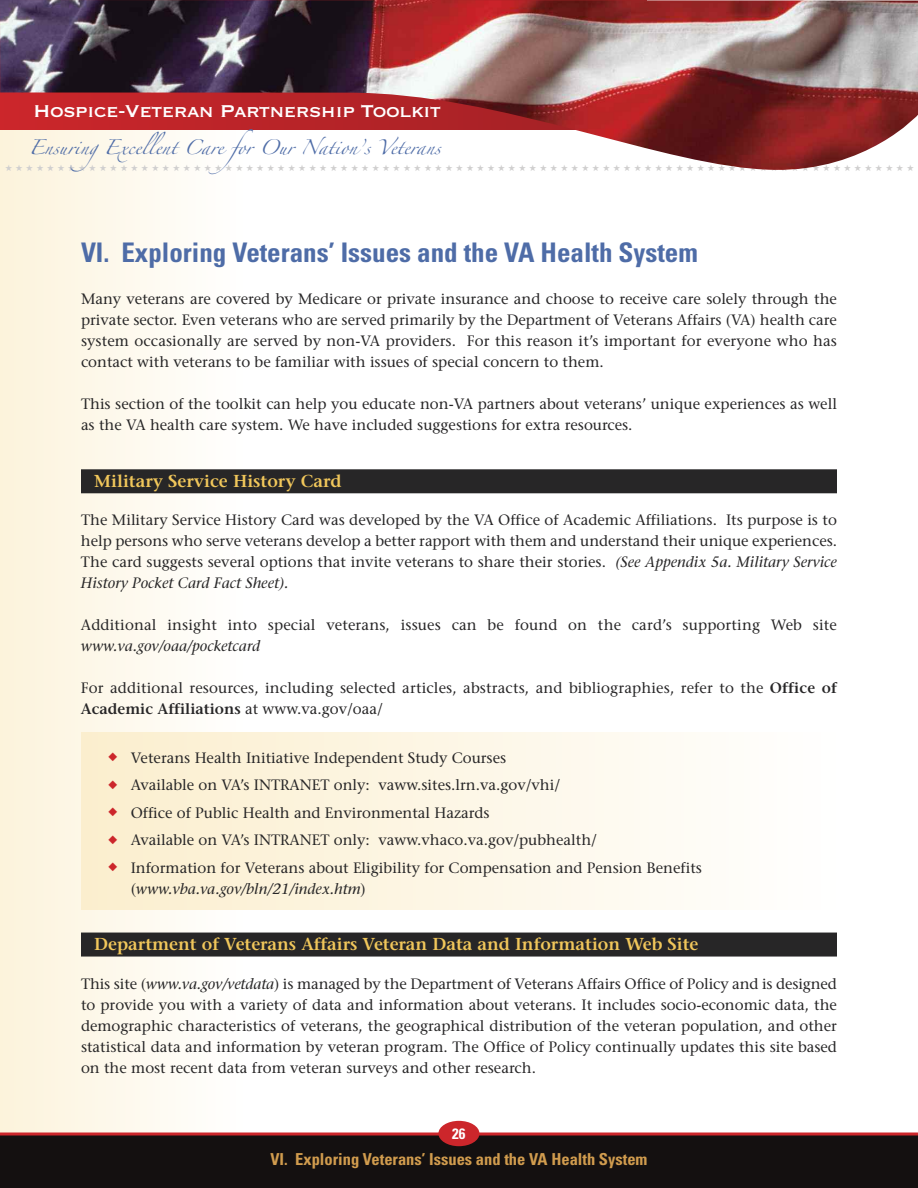
<style>
.page{position:relative;width:918px;height:1188px;background:#fff}
.page>*{position:absolute;margin:0;border:0;box-sizing:border-box;transform-origin:0 0}
.t1{font:700 condensed 27px "Univers";color:#4e6ca7}
.t2{font:22.5px "Copperplate Thirty One BC";letter-spacing:-.025em;color:#fff}
.t3{font:600 17.25px "Stone Serif";color:#f1c75b}
.t4{font:700 condensed 16.5px "Univers";color:#d19c4e}
.t5{font:15px/21px "Stone Serif";color:#272627;text-align:justify}
.t6{font:italic 15px "Stone Serif";color:#272627}
.t7{font:700 condensed 15px "Univers";color:#fff}
.t8{font:13.35px "Zapfino";color:#4e6ca7}
.t9{font:9px "Zapf Dingbats";color:#d0cfcf}
.s1{font-style:italic}
.s2{font-weight:600}
.s3{color:#cc262b}
</style>
<div class="page">
<div style="left:0;top:122px;width:243px;height:1013px;background:linear-gradient(to right,#fcf3db,#fffefe)"></div>
<div style="left:81px;top:732px;width:756px;height:177px;background:linear-gradient(to right,#fbeece,#fffffe)"></div>
<div style="left:81px;top:469px;width:756px;height:24px;background:#272627"></div>
<div style="left:81px;top:933px;width:756px;height:24px;background:#272627"></div>
<img style="left:0;top:0;width:918px;height:171px">
<div style="left:0;top:1134px;width:918px;height:54px;background:#141010"></div>
<svg style="left:0;top:1132px;width:918px;height:4px;background:#bb3e41"></svg>
<div style="left:438px;top:1121px;width:41px;height:25px;background:#cc262b;border-radius:50%"></div>
<h2 class="t2" style="left:33px;top:96px;width:409px">Hospice-Veteran Partnership Toolkit</h2>
<p class="t8" style="left:29px;top:142px;width:414px">EnsuringExcellent Care for Our Nation’s Veterans</p>
<p class="t9" style="left:5px;top:163px;width:911px">★★★★★★★★★★★★★★★★★★★★★★★★★★★★★★★★★★★★★★★★★★★★★★★★★★★★★★★★★★★★★★★★★★★★★★★★★★★★★★★★★★★★★★★</p>
<h1 class="t1" style="left:81px;top:243px;width:618px">VI. Exploring Veterans’ Issues and the VA Health System</h1>
<p class="t5" style="left:81px;top:290px;width:758px">Many veterans are covered by Medicare or private insurance and choose to receive care solely through the private sector. Even veterans who are served primarily by the Department of Veterans Affairs (VA) health care system occasionally are served by non-VA providers. For this reason it’s important for everyone who has contact with veterans to be familiar with issues of special concern to them.</p>
<p class="t5" style="left:81px;top:395px;width:758px">This section of the toolkit can help you educate non-VA partners about veterans’ unique experiences as well as the VA health care system. We have included suggestions for extra resources.</p>
<p class="t3" style="left:94px;top:474px;width:249px">Military Service History Card</p>
<p class="t5" style="left:81px;top:511px;width:758px">The Military Service History Card was developed by the VA Office of Academic Affiliations. Its purpose is to help persons who serve veterans develop a better rapport with them and understand their unique experiences.<br>The card suggests several options that invite veterans to share their stories. <span class="s1">(See Appendix 5a. Military Service History Pocket Card Fact Sheet).</span></p>
<p class="t5" style="left:81px;top:616px;width:758px">Additional insight into special veterans, issues can be found on the card’s supporting Web site</p>
<p class="t6" style="left:81px;top:640px;width:181px">www.va.gov/oaa/pocketcard</p>
<p class="t5" style="left:81px;top:679px;width:758px">For additional resources, including selected articles, abstracts, and bibliographies, refer to the <span class="s2">Office of<br>Academic Affiliations</span> at www.va.gov/oaa/</p>
<p class="t5" style="left:108px;top:749px;width:400px"><span class="s3">◆</span> Veterans Health Initiative Independent Study Courses</p>
<p class="t5" style="left:108px;top:776px;width:454px"><span class="s3">◆</span> Available on VA’s INTRANET only: vaww.sites.lrn.va.gov/vhi/</p>
<p class="t5" style="left:108px;top:804px;width:383px"><span class="s3">◆</span> Office of Public Health and Environmental Hazards</p>
<p class="t5" style="left:108px;top:831px;width:491px"><span class="s3">◆</span> Available on VA’s INTRANET only: vaww.vhaco.va.gov/pubhealth/</p>
<p class="t5" style="left:131px;top:859px;width:573px;text-indent:-23px"><span class="s3">◆</span> Information for Veterans about Eligibility for Compensation and Pension Benefits (<span class="s1">www.vba.va.gov/bln/21/index.htm</span>)</p>
<p class="t3" style="left:94px;top:937px;width:606px">Department of Veterans Affairs Veteran Data and Information Web Site</p>
<p class="t5" style="left:81px;top:974px;width:758px">This site (<span class="s1">www.va.gov/vetdata</span>) is managed by the Department of Veterans Affairs Office of Policy and is designed to provide you with a variety of data and information about veterans. It includes socio-economic data, the demographic characteristics of veterans, the geographical distribution of the veteran population, and other statistical data and information by veteran program. The Office of Policy continually updates this site based on the most recent data from veteran surveys and other research.</p>
<p class="t7" style="left:452px;top:1128px;width:15px">26</p>
<p class="t4" style="left:270px;top:1153px;width:379px">VI. Exploring Veterans’ Issues and the VA Health System</p>
</div>
